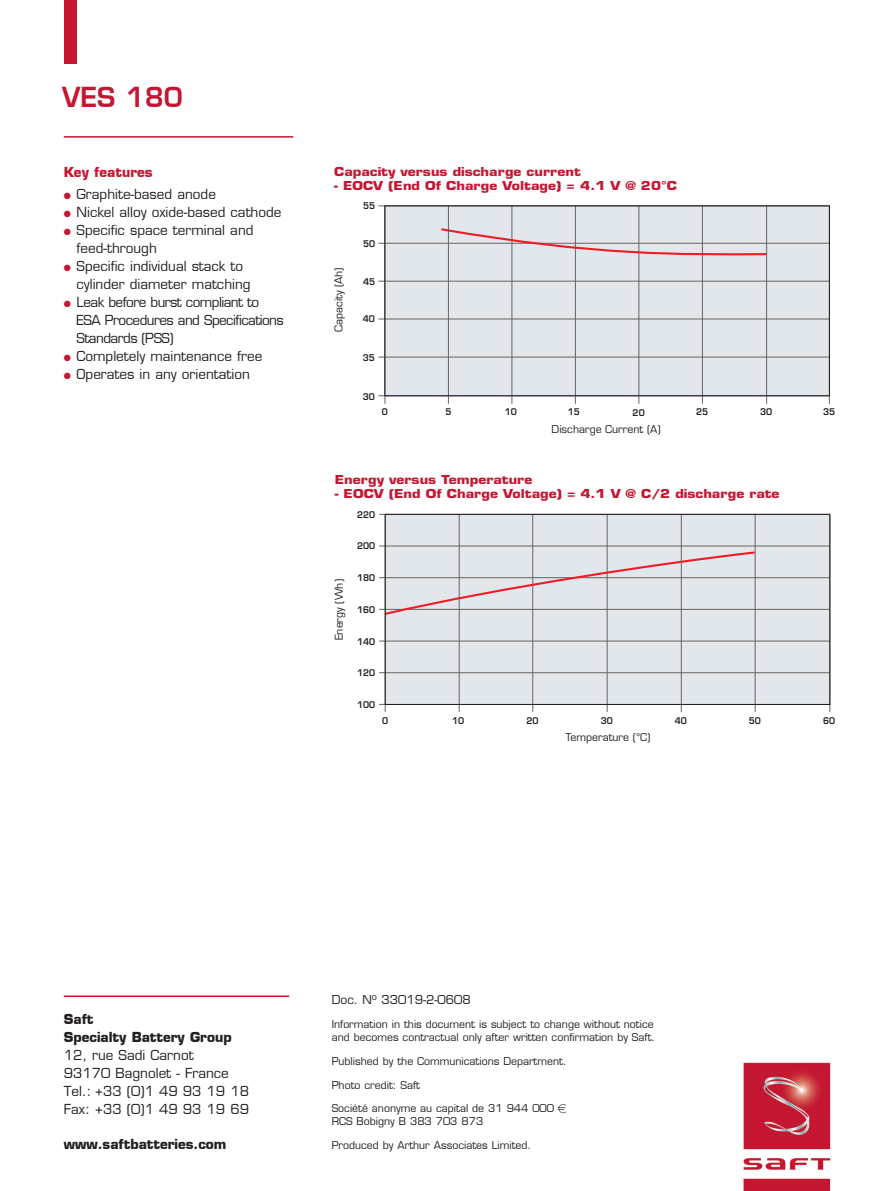
<style>
.page{position:relative;width:893px;height:1191px;background:#fff}
.page>*{position:absolute;margin:0;border:0;box-sizing:border-box;transform-origin:0 0}
.t1{font:600 27px "Eurostile LT";color:#c51632}
.t2{font:13.5px/18px "Eurostile LT";color:#231f20}
.t3{font:13.5px/18px "Eurostile LT";letter-spacing:-.04em;color:#231f20}
.t4{font:700 13.5px/18px "Eurostile LT";color:#231f20}
.t5{font:700 13.5px "Eurostile LT";color:#c51632}
.t6{font:700 12px "Eurostile LT";color:#c51632;scale:1.16 1}
.t7{font:12px "Eurostile LT";color:#231f20}
.t8{font:10.5px/12.8px "Eurostile LT";color:#231f20}
.t9{font:600 9px "Eurostile LT";color:#231f20;scale:.95 1}
.s1{color:#c51632}
.s2{font-weight:400}
</style>
<div class="page">
<hr style="left:64px;top:995px;width:225px;height:2px;background:#c51632">
<div style="left:64px;top:0;width:13px;height:64px;background:#c51632"></div>
<svg style="left:558px;top:1104px;width:8px;height:9px"></svg>
<hr style="left:64px;top:136px;width:229px;height:2px;background:#c51632">
<img style="left:743px;top:1062px;width:88px;height:129px">
<div style="left:385px;top:206px;width:444px;height:190px;background:#e2e7ec"></div>
<hr style="left:378px;top:395px;width:451px;height:1px;background:#636366">
<hr style="left:378px;top:357px;width:451px;height:1px;background:#636366">
<hr style="left:378px;top:319px;width:451px;height:1px;background:#636366">
<hr style="left:378px;top:281px;width:451px;height:1px;background:#636366">
<hr style="left:378px;top:243px;width:451px;height:1px;background:#636366">
<hr style="left:378px;top:206px;width:451px;height:1px;background:#636366">
<hr style="left:385px;top:206px;width:1px;height:198px;background:#636366">
<hr style="left:448px;top:206px;width:1px;height:198px;background:#636366">
<hr style="left:512px;top:206px;width:1px;height:198px;background:#636366">
<hr style="left:575px;top:206px;width:1px;height:198px;background:#636366">
<hr style="left:639px;top:206px;width:1px;height:198px;background:#636366">
<hr style="left:702px;top:206px;width:1px;height:198px;background:#636366">
<hr style="left:766px;top:206px;width:1px;height:198px;background:#636366">
<hr style="left:829px;top:206px;width:1px;height:198px;background:#636366">
<svg style="left:439px;top:227px;width:329px;height:29px"></svg>
<div style="left:385px;top:206px;width:445px;height:190px;border:1px solid #231f20"></div>
<div style="left:385px;top:514px;width:445px;height:190px;background:#e2e7ec"></div>
<hr style="left:379px;top:704px;width:451px;height:1px;background:#636366">
<hr style="left:379px;top:672px;width:451px;height:1px;background:#636366">
<hr style="left:379px;top:641px;width:451px;height:1px;background:#636366">
<hr style="left:379px;top:609px;width:451px;height:1px;background:#636366">
<hr style="left:379px;top:577px;width:451px;height:1px;background:#636366">
<hr style="left:379px;top:546px;width:451px;height:1px;background:#636366">
<hr style="left:379px;top:514px;width:451px;height:1px;background:#636366">
<hr style="left:385px;top:515px;width:1px;height:197px;background:#636366">
<hr style="left:459px;top:514px;width:1px;height:198px;background:#636366">
<hr style="left:532px;top:515px;width:1px;height:197px;background:#636366">
<hr style="left:607px;top:515px;width:1px;height:197px;background:#636366">
<hr style="left:681px;top:515px;width:1px;height:197px;background:#636366">
<hr style="left:755px;top:515px;width:1px;height:197px;background:#636366">
<hr style="left:830px;top:515px;width:1px;height:197px;background:#636366">
<svg style="left:383px;top:550px;width:374px;height:66px"></svg>
<div style="left:385px;top:514px;width:445px;height:190px;border:1px solid #231f20"></div>
<p class="t1" style="left:62px;top:80px;width:122px">VES 180</p>
<p class="t5" style="left:64px;top:163px;width:90px">Key features</p>
<p class="t2" style="left:64px;top:185px;width:154px"><span class="s1">●</span> Graphite-based anode</p>
<p class="t2" style="left:64px;top:203px;width:219px"><span class="s1">●</span> Nickel alloy oxide-based cathode</p>
<p class="t2" style="left:77px;top:221px;width:179px;text-indent:-13px"><span class="s1">●</span> Specific space terminal and feed-through</p>
<p class="t2" style="left:77px;top:257px;width:176px;text-indent:-13px"><span class="s1">●</span> Specific individual stack to cylinder diameter matching</p>
<p class="t3" style="left:77px;top:293px;width:209px;text-indent:-13px"><span class="s1">●</span> Leak before burst compliant to<br>ESA Procedures and Specifications<br>Standards (PSS)</p>
<p class="t2" style="left:64px;top:347px;width:200px"><span class="s1">●</span> Completely maintenance free</p>
<p class="t2" style="left:64px;top:365px;width:188px"><span class="s1">●</span> Operates in any orientation</p>
<p class="t6" style="left:334px;top:164px;width:214px">Capacity versus discharge current</p>
<p class="t6" style="left:334px;top:178px;width:297px">- EOCV (End Of Charge Voltage) = 4.1 V @ 20°C</p>
<p class="t8" style="left:332px;top:332px;width:66px;rotate:-90deg">Capacity (Ah)</p>
<p class="t9" style="left:363px;top:200px;width:14px">55</p>
<p class="t9" style="left:363px;top:237px;width:14px">50</p>
<p class="t9" style="left:363px;top:276px;width:14px">45</p>
<p class="t9" style="left:363px;top:313px;width:14px">40</p>
<p class="t9" style="left:363px;top:352px;width:14px">35</p>
<p class="t9" style="left:363px;top:391px;width:14px">30</p>
<p class="t9" style="left:382px;top:406px;width:8px">0</p>
<p class="t9" style="left:445px;top:406px;width:8px">5</p>
<p class="t9" style="left:505px;top:406px;width:14px">10</p>
<p class="t9" style="left:568px;top:406px;width:14px">15</p>
<p class="t9" style="left:633px;top:406px;width:14px">20</p>
<p class="t9" style="left:696px;top:406px;width:14px">25</p>
<p class="t9" style="left:760px;top:406px;width:14px">30</p>
<p class="t9" style="left:823px;top:406px;width:14px">35</p>
<p class="t8" style="left:552px;top:422px;width:111px">Discharge Current (A)</p>
<p class="t6" style="left:335px;top:472px;width:172px">Energy versus Temperature</p>
<p class="t6" style="left:335px;top:486px;width:385px">- EOCV (End Of Charge Voltage) = 4.1 V @ C/2 discharge rate</p>
<p class="t9" style="left:357px;top:509px;width:21px">220</p>
<p class="t8" style="left:333px;top:640px;width:63px;rotate:-90deg">Energy (Wh)</p>
<p class="t9" style="left:357px;top:540px;width:21px">200</p>
<p class="t9" style="left:357px;top:572px;width:21px">180</p>
<p class="t9" style="left:357px;top:604px;width:21px">160</p>
<p class="t9" style="left:357px;top:635px;width:21px">140</p>
<p class="t9" style="left:357px;top:667px;width:21px">120</p>
<p class="t9" style="left:357px;top:698px;width:21px">100</p>
<p class="t9" style="left:382px;top:714px;width:8px">0</p>
<p class="t9" style="left:452px;top:715px;width:14px">10</p>
<p class="t9" style="left:526px;top:714px;width:14px">20</p>
<p class="t9" style="left:601px;top:714px;width:14px">30</p>
<p class="t9" style="left:675px;top:714px;width:14px">40</p>
<p class="t9" style="left:749px;top:714px;width:14px">50</p>
<p class="t9" style="left:823px;top:714px;width:14px">60</p>
<p class="t8" style="left:565px;top:730px;width:87px">Temperature (°C)</p>
<p class="t4" style="left:64px;top:1010px;width:31px">Saft</p>
<p class="t4" style="left:64px;top:1028px;width:169px">Specialty Battery Group<br><span class="s2">12, rue Sadi Carnot</span></p>
<p class="t2" style="left:64px;top:1064px;width:167px">93170 Bagnolet - France</p>
<p class="t2" style="left:64px;top:1082px;width:187px">Tel.: +33 (0)1 49 93 19 18</p>
<p class="t2" style="left:64px;top:1100px;width:187px">Fax: +33 (0)1 49 93 19 69</p>
<p class="t4" style="left:64px;top:1135px;width:164px">www.saftbatteries.com</p>
<p class="t7" style="left:332px;top:992px;width:141px">Doc. N<sup>o</sup> 33019-2-0608</p>
<p class="t8" style="left:332px;top:1018px;width:325px">Information in this document is subject to change without notice and becomes contractual only after written confirmation by Saft.</p>
<p class="t8" style="left:332px;top:1054px;width:236px">Published by the Communications Department.</p>
<p class="t8" style="left:332px;top:1078px;width:90px">Photo credit: Saft</p>
<p class="t8" style="left:332px;top:1102px;width:224px">Société anonyme au capital de 31 944 000<br>RCS Bobigny B 383 703 873</p>
<p class="t8" style="left:332px;top:1138px;width:201px">Produced by Arthur Associates Limited.</p>
</div>
